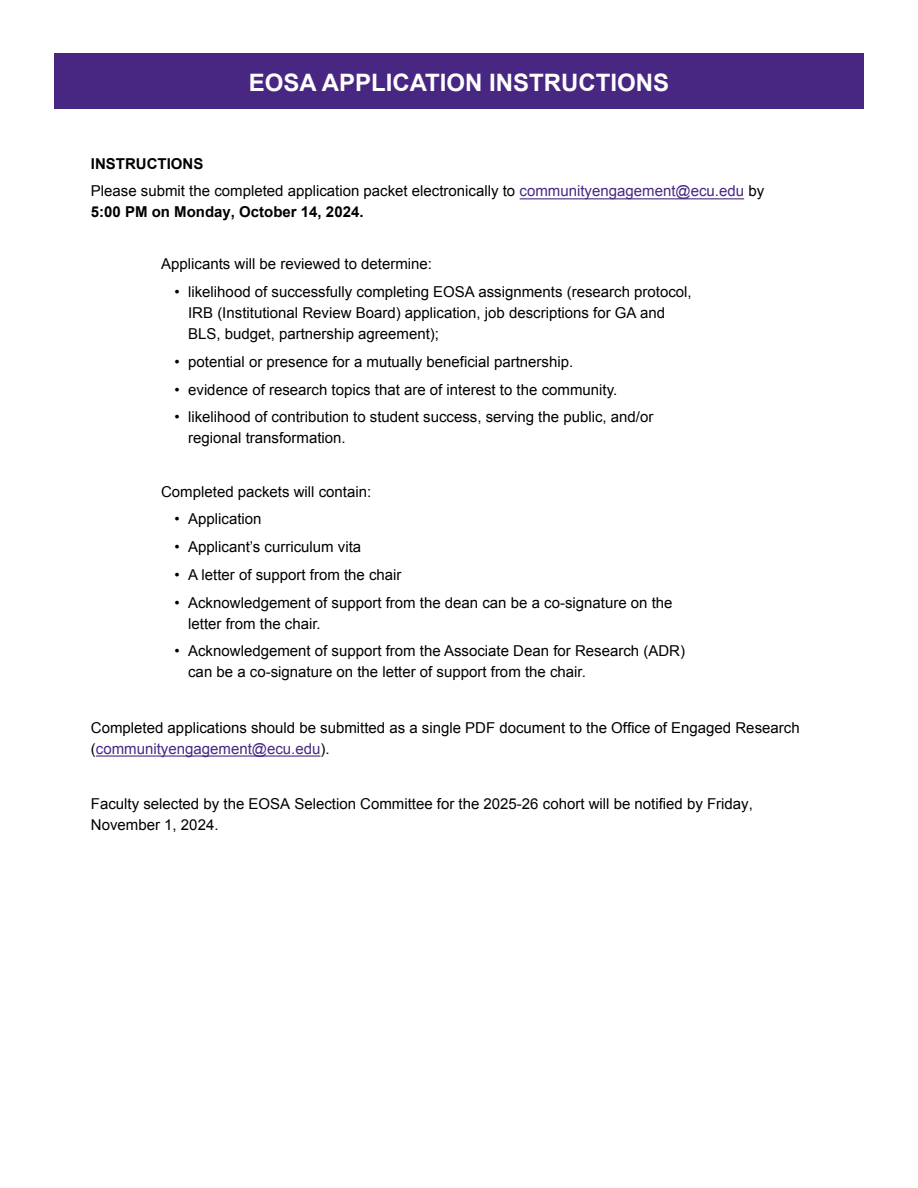
<style>
.page{position:relative;width:918px;height:1188px;background:#fff}
.page>*{position:absolute;margin:0;border:0;box-sizing:border-box;transform-origin:0 0}
.t1{font:700 24px "Arial";color:#fff}
.t2{font:15px/21px "Arial";color:#000}
.t3{font:700 15px "Arial";color:#000}
.s1{font-weight:700}
.s2{color:#482783}
</style>
<div class="page">
<div style="left:54px;top:54px;width:810px;height:55px;background:#482783"></div>
<hr style="left:520px;top:198px;width:224px;height:1px;background:#482783">
<hr style="left:96px;top:755px;width:224px;height:2px;background:#482783">
<h1 class="t1" style="left:249px;top:67px;width:422px">EOSA APPLICATION INSTRUCTIONS</h1>
<p class="t2" style="left:91px;top:150px;width:675px;line-height:27.8px"><span class="s1">INSTRUCTIONS<br></span>Please submit the completed application packet electronically to <span class="s2">communityengagement@ecu.edu</span> by</p>
<p class="t3" style="left:91px;top:202px;width:274px">5:00 PM on Monday, October 14, 2024.</p>
<p class="t2" style="left:161px;top:254px;width:272px">Applicants will be reviewed to determine:</p>
<p class="t2" style="left:188px;top:281px;width:505px;text-indent:-14px">• likelihood of successfully completing EOSA assignments (research protocol,<br>IRB (Institutional Review Board) application, job descriptions for GA and<br>BLS, budget, partnership agreement);</p>
<p class="t2" style="left:175px;top:351px;width:400px">• potential or presence for a mutually beneficial partnership.</p>
<p class="t2" style="left:175px;top:379px;width:444px">• evidence of research topics that are of interest to the community.</p>
<p class="t2" style="left:188px;top:407px;width:467px;text-indent:-14px">• likelihood of contribution to student success, serving the public, and/or regional transformation.</p>
<p class="t2" style="left:161px;top:481px;width:212px">Completed packets will contain:</p>
<p class="t2" style="left:175px;top:509px;width:88px">• Application</p>
<p class="t2" style="left:175px;top:536px;width:188px">• Applicant’s curriculum vita</p>
<p class="t2" style="left:175px;top:564px;width:228px">• A letter of support from the chair</p>
<p class="t2" style="left:188px;top:592px;width:486px;text-indent:-14px">• Acknowledgement of support from the dean can be a co-signature on the letter from the chair.</p>
<p class="t2" style="left:188px;top:641px;width:498px;text-indent:-14px">• Acknowledgement of support from the Associate Dean for Research (ADR) can be a co-signature on the letter of support from the chair.</p>
<p class="t2" style="left:91px;top:717px;width:710px">Completed applications should be submitted as a single PDF document to the Office of Engaged Research (<span class="s2">communityengagement@ecu.edu</span>).</p>
<p class="t2" style="left:91px;top:793px;width:663px">Faculty selected by the EOSA Selection Committee for the 2025-26 cohort will be notified by Friday,<br>November 1, 2024.</p>
</div>
